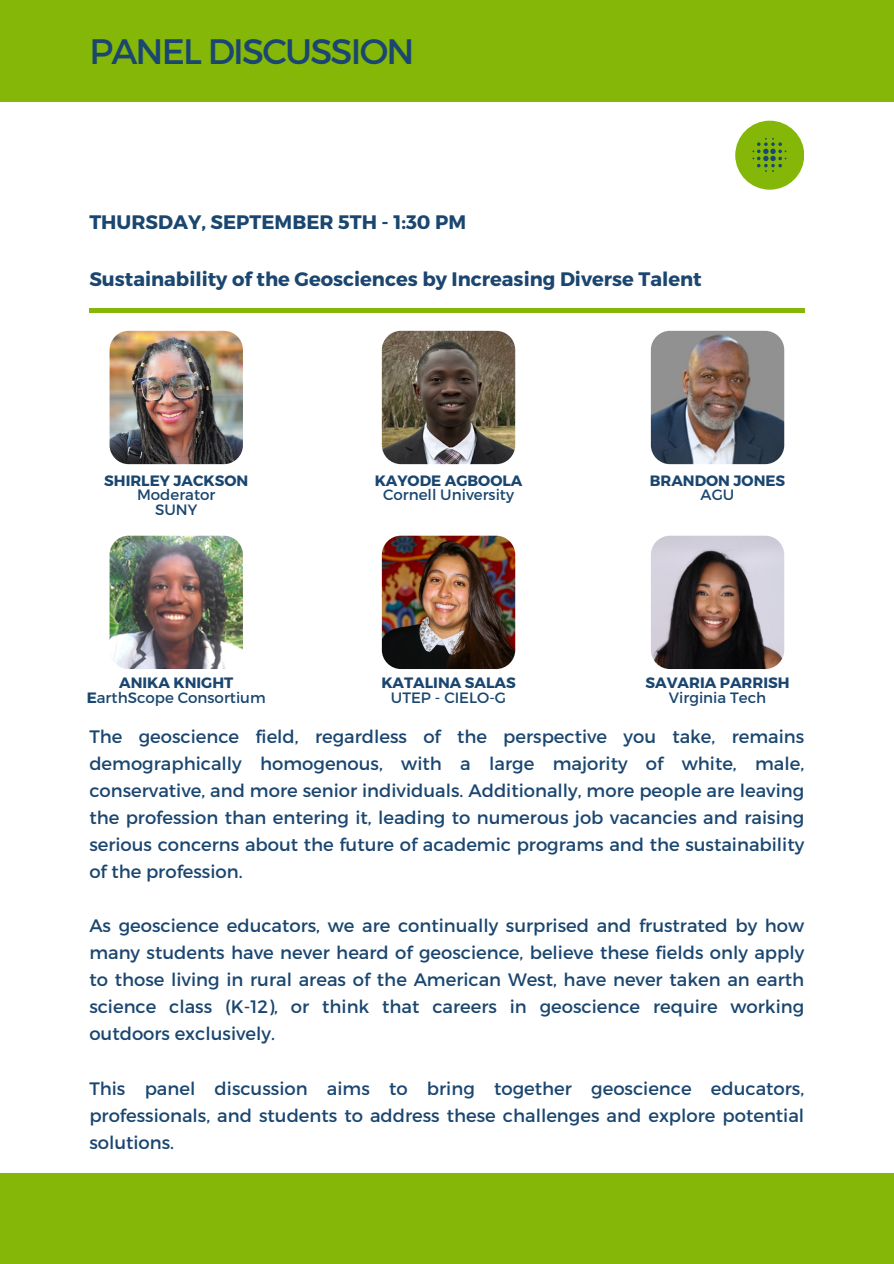
<style>
.page{position:relative;width:894px;height:1264px;background:#fff}
.page>*{position:absolute;margin:0;border:0;box-sizing:border-box;transform-origin:0 0}
.t1{font:35.25px "Montserrat";letter-spacing:-.05em;color:#1a4670}
.t2{font:700 19.5px "Montserrat";color:#1a4670}
.t3{font:18px/27px "Montserrat";color:#1a4670;text-align:justify}
.t4{font:700 15px/14.7px "Montserrat";color:#1a4670;text-align:center}
.t5{font:15px/14.7px "Montserrat";color:#1a4670;text-align:center}
.s1{font-weight:400}
.s2{font-weight:700}
</style>
<div class="page">
<hr style="left:89px;top:309px;width:715px;height:4px;background:#84b708">
<div style="left:0;top:0;width:893px;height:101px;background:#84b708"></div>
<div style="left:0;top:1173px;width:893px;height:90px;background:#84b708"></div>
<div style="left:735px;top:121px;width:68px;height:68px;background:#84b708;border-radius:50%"></div>
<svg style="left:752px;top:138px;width:34px;height:34px"></svg>
<img style="left:109px;top:331px;width:134px;height:133px;border-radius:19px">
<img style="left:109px;top:535px;width:134px;height:134px;border-radius:19px">
<img style="left:650px;top:535px;width:134px;height:134px;border-radius:19px">
<img style="left:382px;top:331px;width:133px;height:133px;border-radius:19px">
<img style="left:382px;top:535px;width:133px;height:134px;border-radius:19px">
<img style="left:650px;top:331px;width:134px;height:133px;border-radius:19px">
<h5 class="t1" style="left:89px;top:29px;width:326px">PANEL DISCUSSION</h5>
<p class="t2" style="left:89px;top:210px;width:378px">THURSDAY, SEPTEMBER 5TH - 1:30 PM</p>
<p class="t2" style="left:89px;top:266px;width:613px">Sustainability of the Geosciences by Increasing Diverse Talent</p>
<p class="t4" style="left:104px;top:472px;width:145px">SHIRLEY JACKSON</p>
<p class="t5" style="left:137px;top:487px;width:80px">Moderator<br>SUNY</p>
<p class="t4" style="left:374px;top:472px;width:149px">KAYODE AGBOOLA</p>
<p class="t5" style="left:383px;top:487px;width:132px">Cornell University</p>
<h4 class="t4" style="left:649px;top:472px;width:137px">BRANDON JONES<br><span class="s1">AGU</span></h4>
<p class="t5" style="left:87px;top:675px;width:180px"><span class="s2">ANIKA KNIGHT<br>E</span>arthScope Consortium</p>
<p class="t4" style="left:381px;top:675px;width:136px">KATALINA SALAS<br><span class="s1">UTEP - CIELO-G</span></p>
<p class="t4" style="left:645px;top:675px;width:145px">SAVARIA PARRISH</p>
<p class="t5" style="left:668px;top:689px;width:99px">Virginia Tech</p>
<p class="t3" style="left:89px;top:722px;width:716px">The geoscience field, regardless of the perspective you take, remains demographically homogenous, with a large majority of white, male, conservative, and more senior individuals. Additionally, more people are leaving the profession than entering it, leading to numerous job vacancies and raising serious concerns about the future of academic programs and the sustainability of the profession.</p>
<p class="t3" style="left:89px;top:911px;width:716px">As geoscience educators, we are continually surprised and frustrated by how many students have never heard of geoscience, believe these fields only apply to those living in rural areas of the American West, have never taken an earth science class (K-12), or think that careers in geoscience require working outdoors exclusively.</p>
<h5 class="t3" style="left:89px;top:1073px;width:716px">This panel discussion aims to bring together geoscience educators, professionals, and students to address these challenges and explore potential solutions.</h5>
</div>
